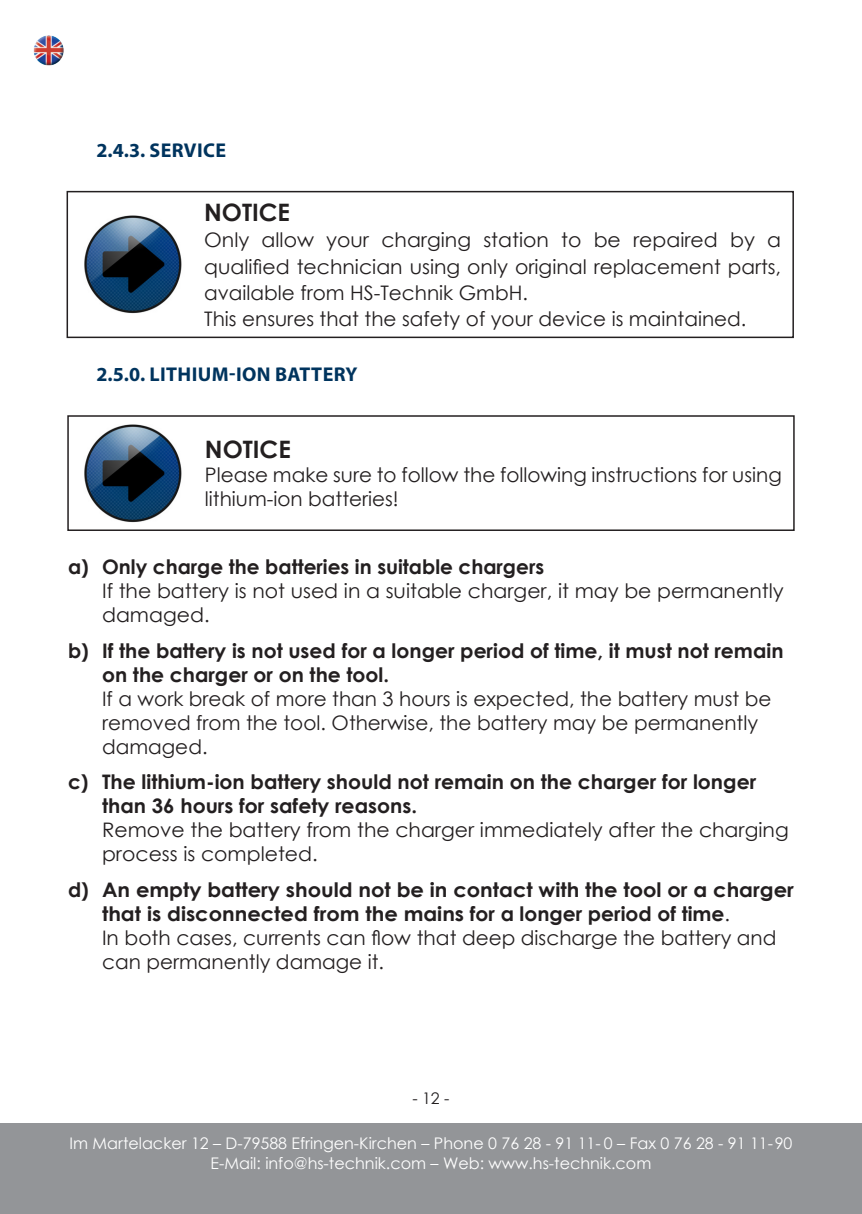
<style>
.page{position:relative;width:862px;height:1214px;background:#fff}
.page>*{position:absolute;margin:0;border:0;box-sizing:border-box;transform-origin:0 0}
.t1{font:700 24px "Century Gothic";color:#231f20}
.t2{font:20px/24px "Century Gothic";color:#231f20}
.t3{font:700 20px/24px "Century Gothic";color:#231f20}
.t4{font:700 20px "Myriad Pro";letter-spacing:.02em;color:#00345e}
.t5{font:16px/20px "Century Gothic";color:#fff;text-align:center}
.t6{font:16px "Century Gothic";color:#231f20}
.s1{font-weight:400}
</style>
<div class="page">
<div style="left:0;top:1123px;width:862px;height:90px;background:#939598"></div>
<img style="left:33px;top:35px;width:31px;height:31px">
<img style="left:84px;top:215px;width:98px;height:98px">
<img style="left:84px;top:424px;width:98px;height:98px">
<div style="left:67px;top:191px;width:727px;height:147px;border:2px solid #231f20"></div>
<div style="left:67px;top:415px;width:727px;height:116px;border:2px solid #231f20"></div>
<p class="t4" style="left:96px;top:137px;width:131px">2.4.3. SERVICE</p>
<p class="t1" style="left:204px;top:194px;width:87px">NOTICE</p>
<p class="t2" style="left:204px;top:226px;width:578px;line-height:26.4px">Only allow your charging station to be repaired by a qualified technician using only original replacement parts, available from HS-Technik GmbH.<br>This ensures that the safety of your device is maintained.</p>
<p class="t4" style="left:96px;top:361px;width:263px">2.5.0. LITHIUM-ION BATTERY</p>
<p class="t1" style="left:205px;top:431px;width:87px">NOTICE</p>
<p class="t2" style="left:205px;top:462px;width:578px">Please make sure to follow the following instructions for using lithium-ion batteries!</p>
<p class="t3" style="left:68px;top:554px;width:477px">a) Only charge the batteries in suitable chargers</p>
<p class="t2" style="left:102px;top:578px;width:683px">If the battery is not used in a suitable charger, it may be permanently damaged.</p>
<p class="t3" style="left:102px;top:637px;width:683px;text-indent:-34px">b) If the battery is not used for a longer period of time, it must not remain on the charger or on the tool.</p>
<p class="t2" style="left:102px;top:686px;width:671px">If a work break of more than 3 hours is expected, the battery must be removed from the tool. Otherwise, the battery may be permanently damaged.</p>
<p class="t3" style="left:102px;top:769px;width:656px;text-indent:-34px">c) The lithium-ion battery should not remain on the charger for longer than 36 hours for safety reasons.</p>
<p class="t2" style="left:102px;top:817px;width:688px">Remove the battery from the charger immediately after the charging process is completed.</p>
<p class="t3" style="left:102px;top:876px;width:693px;text-indent:-34px">d) An empty battery should not be in contact with the tool or a charger that is disconnected from the mains for a longer period of time<span class="s1">.<br>In both cases, currents can flow that deep discharge the battery and can permanently damage it.</span></p>
<p class="t6" style="left:412px;top:1087px;width:39px">- 12 -</p>
<p class="t5" style="left:69px;top:1132px;width:724px">Im Martelacker 12 – D-79588 Efringen-Kirchen – Phone 0 76 28 - 91 11- 0 – Fax 0 76 28 - 91 11-90<br>E-Mail: info@hs-technik.com – Web: www.hs-technik.com</p>
</div>
